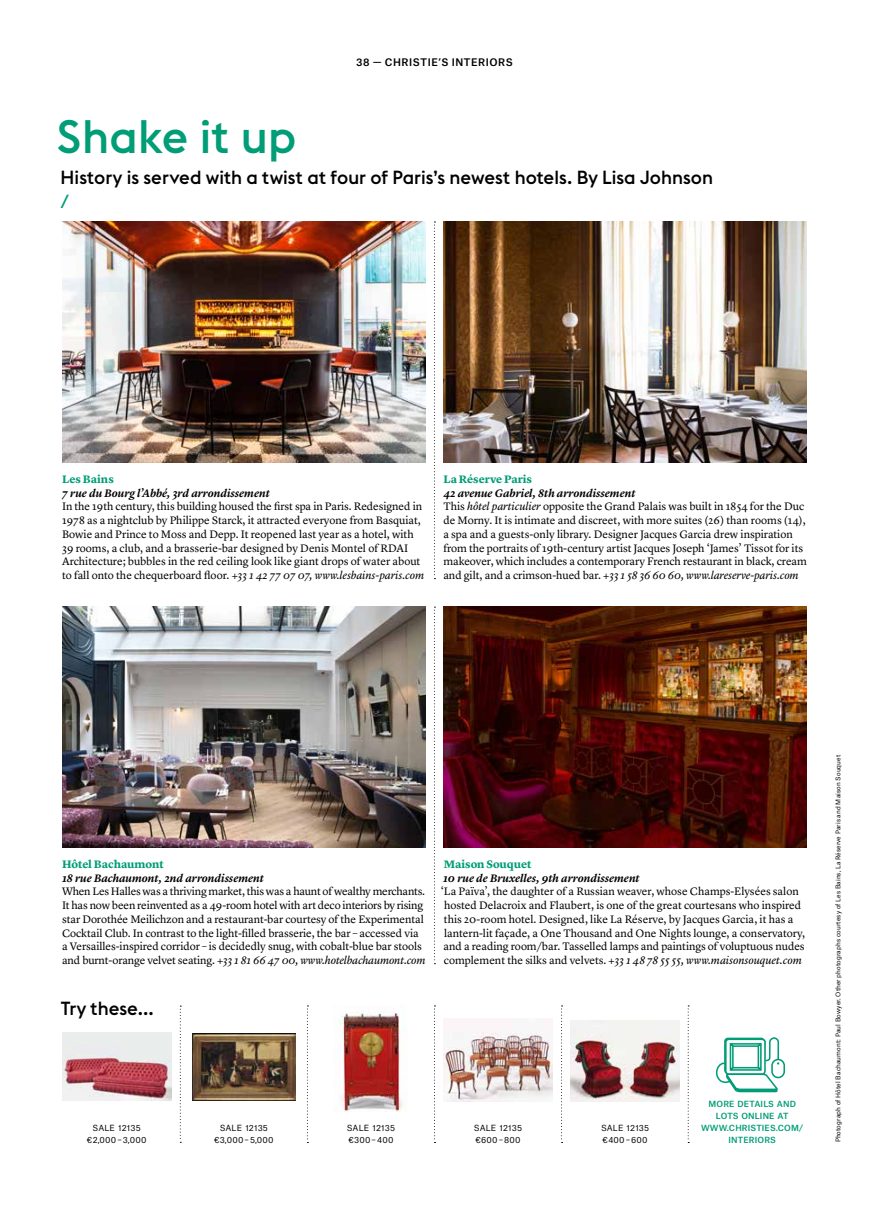
<style>
.page{position:relative;width:869px;height:1205px;background:#fff}
.page>*{position:absolute;margin:0;border:0;box-sizing:border-box;transform-origin:0 0}
.t1{font:500 46.25px "Euclid";letter-spacing:.005em;color:#009d77}
.t2{font:500 18.75px "Euclid";color:#000}
.t3{font:500 18.75px "Euclid";color:#009d77}
.t4{font:11.25px/13.8px "Lyon Text";letter-spacing:-.005em;color:#000}
.t5{font:italic 600 11.25px "Lyon Text";color:#000}
.t6{font:700 11.25px "Lyon Text";color:#009d77}
.t7{font:500 10px "Atlas Grotesk";letter-spacing:.055em;color:#000}
.t8{font:8.12px/11.9px "Atlas Grotesk";letter-spacing:.02em;color:#000}
.t9{font:500 8.12px/11.9px "Atlas Grotesk";letter-spacing:.02em;color:#009d77;text-align:center}
.t10{font:6.25px "Atlas Grotesk";letter-spacing:.015em;color:#000}
.s1{font-style:italic}
.s2{font-weight:600;font-style:italic}
</style>
<div class="page">
<img style="left:443px;top:221px;width:363px;height:241px">
<img style="left:443px;top:606px;width:363px;height:241px">
<img style="left:62px;top:221px;width:363px;height:241px">
<img style="left:62px;top:606px;width:363px;height:241px">
<svg style="left:434px;top:606px;width:1px;height:358px"></svg>
<svg style="left:434px;top:221px;width:1px;height:358px"></svg>
<div style="left:770px;top:1058px;width:14px;height:20px;border:2px solid #009d77;border-radius:6px"></div>
<svg style="left:715px;top:1037px;width:64px;height:56px"></svg>
<img style="left:570px;top:1020px;width:109px;height:82px">
<img style="left:443px;top:1031px;width:109px;height:70px">
<svg style="left:434px;top:1005px;width:1px;height:138px"></svg>
<svg style="left:561px;top:1005px;width:1px;height:138px"></svg>
<svg style="left:687px;top:1005px;width:1px;height:138px"></svg>
<img style="left:62px;top:1033px;width:109px;height:68px">
<svg style="left:307px;top:1005px;width:1px;height:138px"></svg>
<img style="left:333px;top:1011px;width:71px;height:100px">
<svg style="left:180px;top:1005px;width:1px;height:138px"></svg>
<img style="left:192px;top:1033px;width:103px;height:68px">
<p class="t7" style="left:356px;top:54px;width:158px">38 — CHRISTIE’S INTERIORS</p>
<h1 class="t1" style="left:58px;top:104px;width:240px">Shake it up</h1>
<h2 class="t2" style="left:61px;top:164px;width:653px">History is served with a twist at four of Paris’s newest hotels. By Lisa Johnson</h2>
<h2 class="t3" style="left:61px;top:188px;width:10px">/</h2>
<p class="t6" style="left:62px;top:470px;width:53px">Les Bains</p>
<p class="t5" style="left:62px;top:484px;width:209px">7 rue du Bourg l’Abbé, 3rd arrondissement</p>
<p class="t4" style="left:62px;top:499px;width:363px">In the 19th century, this building housed the first spa in Paris. Redesigned in 1978 as a nightclub by Philippe Starck, it attracted everyone from Basquiat, Bowie and Prince to Moss and Depp. It reopened last year as a hotel, with 39 rooms, a club, and a brasserie-bar designed by Denis Montel of RDAI Architecture; bubbles in the red ceiling look like giant drops of water about to fall onto the chequerboard floor. <span class="s1">+33 1 42 77 07 07, www.lesbains-paris.com</span></p>
<p class="t6" style="left:443px;top:470px;width:90px">La Réserve Paris</p>
<p class="t4" style="left:443px;top:485px;width:365px"><span class="s2">42 avenue Gabriel, 8th arrondissement<br></span>This <span class="s1">hôtel particulier</span> opposite the Grand Palais was built in 1854 for the Duc de Morny. It is intimate and discreet, with more suites (26) than rooms (14), a spa and a guests-only library. Designer Jacques Garcia drew inspiration from the portraits of 19th-century artist Jacques Joseph ‘James’ Tissot for its makeover, which includes a contemporary French restaurant in black, cream and gilt, and a crimson-hued bar. <span class="s1">+33 1 58 36 60 60, www.lareserve-paris.com</span></p>
<p class="t6" style="left:62px;top:855px;width:103px">Hôtel Bachaumont</p>
<p class="t5" style="left:62px;top:869px;width:203px">18 rue Bachaumont, 2nd arrondissement</p>
<p class="t4" style="left:62px;top:884px;width:365px">When Les Halles was a thriving market, this was a haunt of wealthy merchants.<br>It has now been reinvented as a 49-room hotel with art deco interiors by rising star Dorothée Meilichzon and a restaurant-bar courtesy of the Experimental Cocktail Club. In contrast to the light-filled brasserie, the bar – accessed via a Versailles-inspired corridor – is decidedly snug, with cobalt-blue bar stools and burnt-orange velvet seating. <span class="s1">+33 1 81 66 47 00, www.hotelbachaumont.com</span></p>
<h2 class="t2" style="left:61px;top:995px;width:94px">Try these...</h2>
<p class="t6" style="left:443px;top:855px;width:89px">Maison Souquet</p>
<p class="t5" style="left:443px;top:869px;width:198px">10 rue de Bruxelles, 9th arrondissement</p>
<p class="t4" style="left:440px;top:884px;width:366px">‘La Païva’, the daughter of a Russian weaver, whose Champs-Elysées salon hosted Delacroix and Flaubert, is one of the great courtesans who inspired this 20-room hotel. Designed, like La Réserve, by Jacques Garcia, it has a lantern-lit façade, a One Thousand and One Nights lounge, a conservatory, and a reading room/bar. Tasselled lamps and paintings of voluptuous nudes complement the silks and velvets. <span class="s1">+33 1 48 78 55 55, www.maisonsouquet.com</span></p>
<p class="t8" style="left:87px;top:1121px;width:61px;text-align:center">SALE 12135 €2,000 – 3,000</p>
<p class="t8" style="left:600px;top:1121px;width:50px">SALE 12135 €400 – 600</p>
<p class="t8" style="left:214px;top:1121px;width:61px;text-align:center">SALE 12135 €3,000 – 5,000</p>
<p class="t8" style="left:346px;top:1121px;width:50px">SALE 12135 €300 – 400</p>
<p class="t8" style="left:473px;top:1121px;width:50px">SALE 12135 €600 – 800</p>
<p class="t9" style="left:700px;top:1097px;width:104px">MORE DETAILS AND<br>LOTS ONLINE AT<br>WWW.CHRISTIES.COM/<br>INTERIORS</p>
<p class="t10" style="left:832px;top:1142px;width:389px;rotate:-90deg">Photograph of Hôtel Bachaumont: Paul Bowyer. Other photographs courtesy of Les Bains, La Réserve Paris and Maison Souquet</p>
</div>
